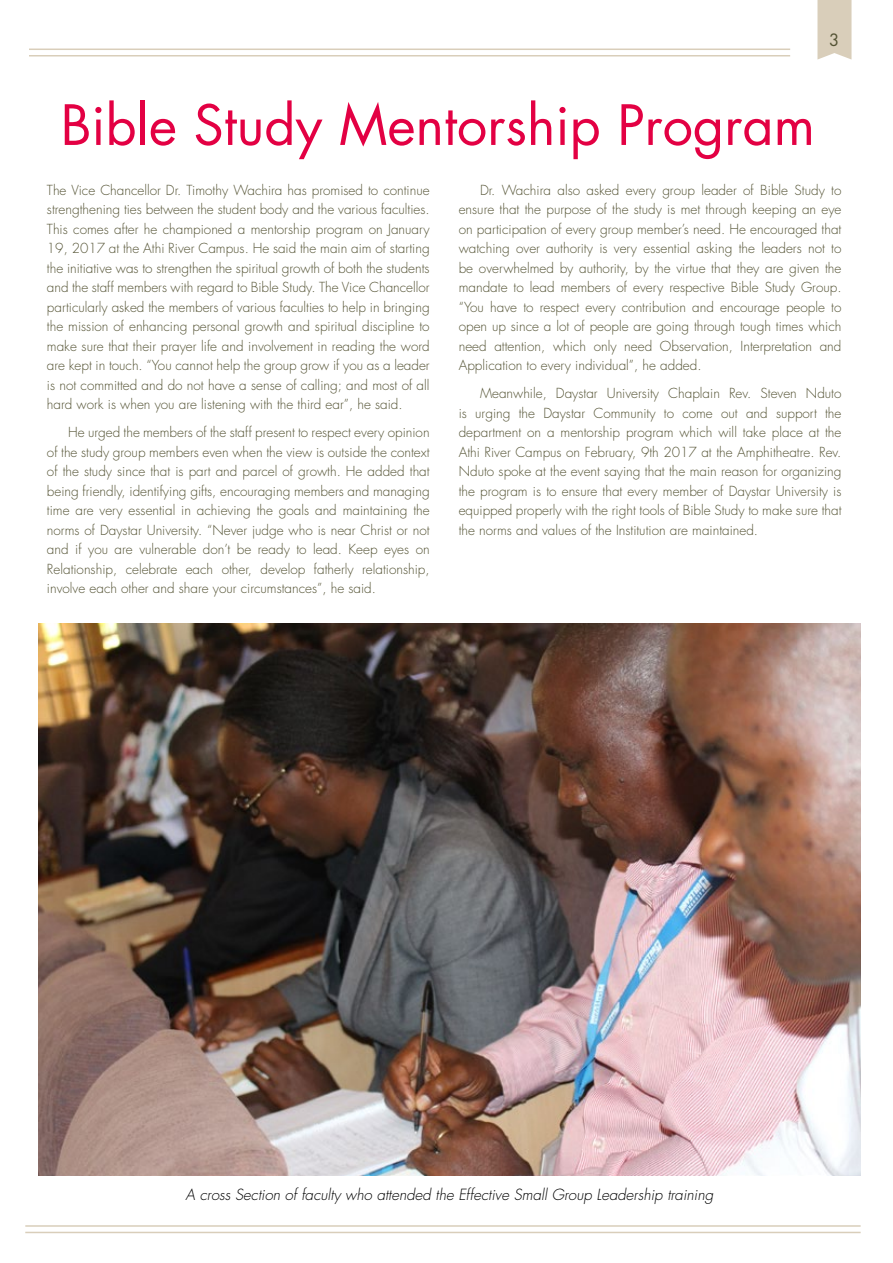
<style>
.page{position:relative;width:893px;height:1263px;background:#fff}
.page>*{position:absolute;margin:0;border:0;box-sizing:border-box;transform-origin:0 0}
.t1{font:54px "Futura";color:#e30043}
.t2{font:16.5px "Futura";color:#545334}
.t3{font:italic 300 15px "Futura";color:#000}
.t4{font:300 13.5px/19.5px "Futura";color:#545334;text-align:justify}
</style>
<div class="page">
<svg style="left:817px;top:0;width:34px;height:60px;background:#dbd1bf"></svg>
<hr style="left:29px;top:55px;width:761px;height:1px;background:#d9ceba">
<hr style="left:29px;top:49px;width:761px;height:1px;background:#d9ceba">
<hr style="left:25px;top:1225px;width:836px;height:2px;background:#d9ceba">
<hr style="left:25px;top:1232px;width:836px;height:1px;background:#d9ceba">
<img style="left:38px;top:624px;width:823px;height:551px">
<p class="t2" style="left:829px;top:29px;width:12px">3</p>
<h1 class="t1" style="left:61px;top:91px;width:756px">Bible Study Mentorship Program</h1>
<p class="t4" style="left:459px;top:180px;width:384px;text-indent:21px">Dr. Wachira also asked every group leader of Bible Study to ensure that the purpose of the study is met through keeping an eye on participation of every group member’s need. He encouraged that watching over authority is very essential asking the leaders not to be overwhelmed by authority, by the virtue that they are given the mandate to lead members of every respective Bible Study Group. “You have to respect every contribution and encourage people to open up since a lot of people are going through tough times which need attention, which only need Observation, Interpretation and Application to every individual”, he added.</p>
<p class="t4" style="left:459px;top:384px;width:384px;text-indent:21px">Meanwhile, Daystar University Chaplain Rev. Steven Nduto is urging the Daystar Community to come out and support the department on a mentorship program which will take place at the Athi River Campus on February, 9th 2017 at the Amphitheatre. Rev.<br>Nduto spoke at the event saying that the main reason for organizing the program is to ensure that every member of Daystar University is equipped properly with the right tools of Bible Study to make sure that the norms and values of the Institution are maintained.</p>
<p class="t4" style="left:47px;top:180px;width:384px">The Vice Chancellor Dr. Timothy Wachira has promised to continue strengthening ties between the student body and the various faculties.<br>This comes after he championed a mentorship program on January 19, 2017 at the Athi River Campus. He said the main aim of starting the initiative was to strengthen the spiritual growth of both the students and the staff members with regard to Bible Study. The Vice Chancellor particularly asked the members of various faculties to help in bringing the mission of enhancing personal growth and spiritual discipline to make sure that their prayer life and involvement in reading the word are kept in touch. “You cannot help the group grow if you as a leader is not committed and do not have a sense of calling; and most of all hard work is when you are listening with the third ear”, he said.</p>
<p class="t4" style="left:47px;top:423px;width:384px;text-indent:21px">He urged the members of the staff present to respect every opinion of the study group members even when the view is outside the context of the study since that is part and parcel of growth. He added that being friendly, identifying gifts, encouraging members and managing time are very essential in achieving the goals and maintaining the norms of Daystar University. “Never judge who is near Christ or not and if you are vulnerable don’t be ready to lead. Keep eyes on Relationship, celebrate each other, develop fatherly relationship, involve each other and share your circumstances”, he said.</p>
<p class="t3" style="left:185px;top:1186px;width:529px">A cross Section of faculty who attended the Effective Small Group Leadership training</p>
</div>
